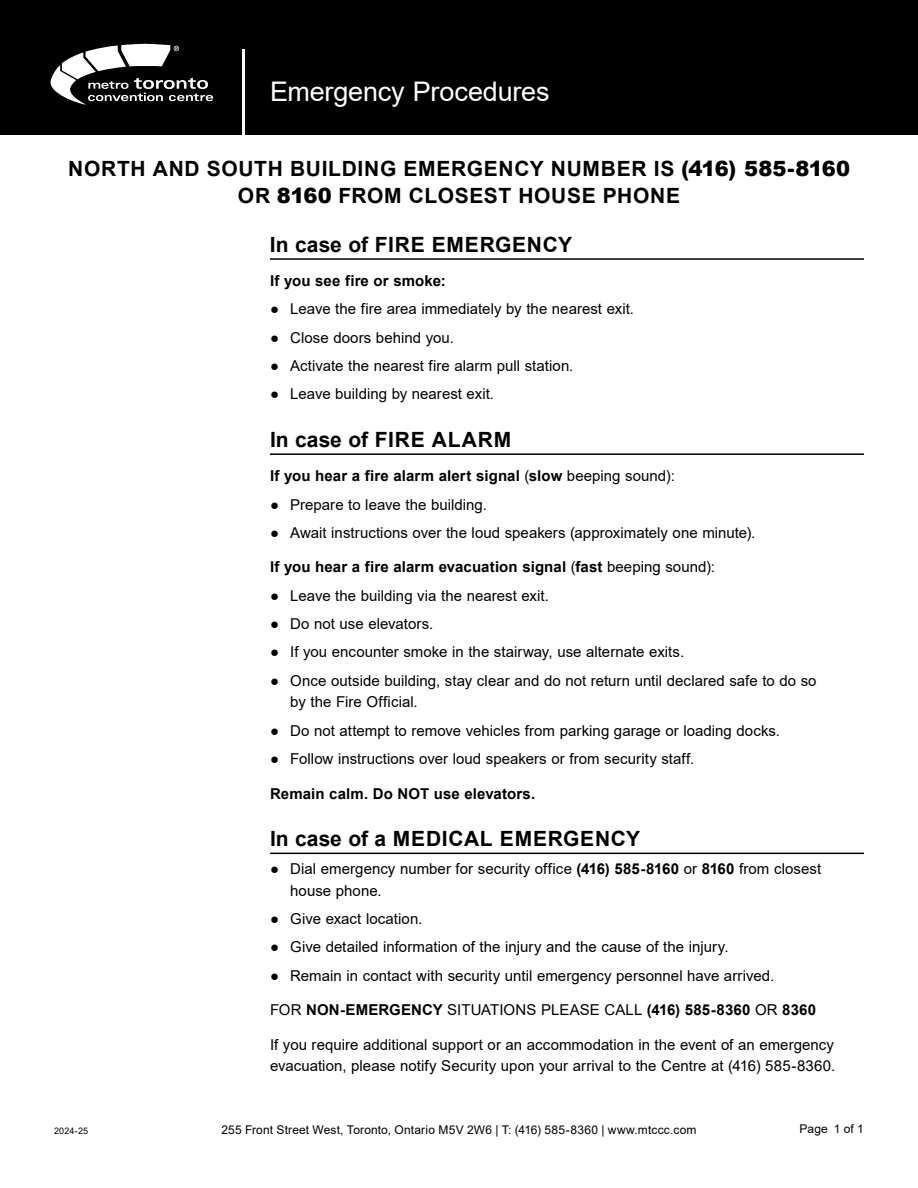
<style>
.page{position:relative;width:918px;height:1188px;background:#fff}
.page>*{position:absolute;margin:0;border:0;box-sizing:border-box;transform-origin:0 0}
.t1{font:27px "Arial";letter-spacing:-.005em;color:#fff}
.Subhead_-_Centered{font:700 21px/27px "Arial";letter-spacing:.035em;color:#000;text-align:center}
.Subhead_-_Underline_P{font:700 21px "Arial";letter-spacing:.03em;color:#000}
.P_text{font:15px/21.6px "Arial";letter-spacing:.005em;color:#000}
.P_text-2{font:700 15px "Arial";letter-spacing:.01em;color:#000}
.t2{font:12px "Arial";letter-spacing:.015em;color:#000}
.t3{font:9px "Arial";letter-spacing:.02em;color:#000}
.s1{font-weight:900}
.s2{font-weight:400}
.s3{font-weight:700}
</style>
<div class="page">
<div style="left:0;top:0;width:918px;height:135px;background:#000"></div>
<svg style="left:50px;top:44px;width:163px;height:61px"></svg>
<hr style="left:242px;top:49px;width:2px;height:86px;background:#fff">
<hr style="left:270px;top:258px;width:594px;height:2px;background:#000">
<hr style="left:270px;top:453px;width:594px;height:2px;background:#000">
<hr style="left:270px;top:853px;width:594px;height:1px;background:#000">
<h1 class="t1" style="left:270px;top:73px;width:281px">Emergency Procedures</h1>
<h2 class="Subhead_-_Centered" style="left:68px;top:156px;width:783px">NORTH AND SOUTH BUILDING EMERGENCY NUMBER IS <span class="s1">(416) 585-8160<br></span>OR <span class="s1">8160</span> FROM CLOSEST HOUSE PHONE</h2>
<h2 class="Subhead_-_Underline_P" style="left:270px;top:229px;width:304px">In case of FIRE EMERGENCY</h2>
<p class="P_text-2" style="left:270px;top:270px;width:177px">If you see fire or smoke:</p>
<p class="P_text" style="left:270px;top:298px;width:366px">● Leave the fire area immediately by the nearest exit.</p>
<p class="P_text" style="left:270px;top:327px;width:185px">● Close doors behind you.</p>
<p class="P_text" style="left:270px;top:355px;width:305px">● Activate the nearest fire alarm pull station.</p>
<p class="P_text" style="left:270px;top:383px;width:226px">● Leave building by nearest exit.</p>
<h2 class="Subhead_-_Underline_P" style="left:270px;top:425px;width:243px">In case of FIRE ALARM</h2>
<p class="P_text-2" style="left:270px;top:465px;width:406px">If you hear a fire alarm alert signal <span class="s2">(</span>slow <span class="s2">beeping sound):</span></p>
<p class="P_text" style="left:270px;top:493px;width:218px">● Prepare to leave the building.</p>
<p class="P_text" style="left:270px;top:522px;width:487px">● Await instructions over the loud speakers (approximately one minute).</p>
<p class="P_text-2" style="left:270px;top:557px;width:447px">If you hear a fire alarm evacuation signal <span class="s2">(</span>fast <span class="s2">beeping sound):</span></p>
<p class="P_text" style="left:270px;top:585px;width:280px">● Leave the building via the nearest exit.</p>
<p class="P_text" style="left:270px;top:613px;width:165px">● Do not use elevators.</p>
<p class="P_text" style="left:270px;top:641px;width:416px">● If you encounter smoke in the stairway, use alternate exits.</p>
<p class="P_text" style="left:290px;top:670px;width:528px;text-indent:-20px">● Once outside building, stay clear and do not return until declared safe to do so by the Fire Official.</p>
<p class="P_text" style="left:270px;top:720px;width:512px">● Do not attempt to remove vehicles from parking garage or loading docks.</p>
<p class="P_text" style="left:270px;top:748px;width:426px">● Follow instructions over loud speakers or from security staff.</p>
<p class="P_text-2" style="left:270px;top:783px;width:267px">Remain calm. Do NOT use elevators.</p>
<h2 class="Subhead_-_Underline_P" style="left:270px;top:824px;width:372px">In case of a MEDICAL EMERGENCY</h2>
<p class="P_text" style="left:290px;top:858px;width:532px;text-indent:-20px">● Dial emergency number for security office <span class="s3">(416) 585-8160</span> or <span class="s3">8160</span> from closest house phone.</p>
<p class="P_text" style="left:270px;top:908px;width:154px">● Give exact location.</p>
<p class="P_text" style="left:270px;top:936px;width:460px">● Give detailed information of the injury and the cause of the injury.</p>
<p class="P_text" style="left:270px;top:965px;width:506px">● Remain in contact with security until emergency personnel have arrived.</p>
<p class="P_text-2" style="left:270px;top:999px;width:548px"><span class="s2">FOR</span> NON-EMERGENCY <span class="s2">SITUATIONS PLEASE CALL</span> (416) 585-8360 <span class="s2">OR</span> 8360</p>
<p class="P_text" style="left:270px;top:1034px;width:567px;line-height:21px">If you require additional support or an accommodation in the event of an emergency evacuation, please notify Security upon your arrival to the Centre at (416) 585-8360.</p>
<p class="t3" style="left:54px;top:1124px;width:36px">2024-25</p>
<p class="t2" style="left:221px;top:1121px;width:477px">255 Front Street West, Toronto, Ontario M5V 2W6 | T: (416) 585-8360 | www.mtccc.com</p>
<p class="t2" style="left:800px;top:1121px;width:66px">Page 1 of 1</p>
</div>
